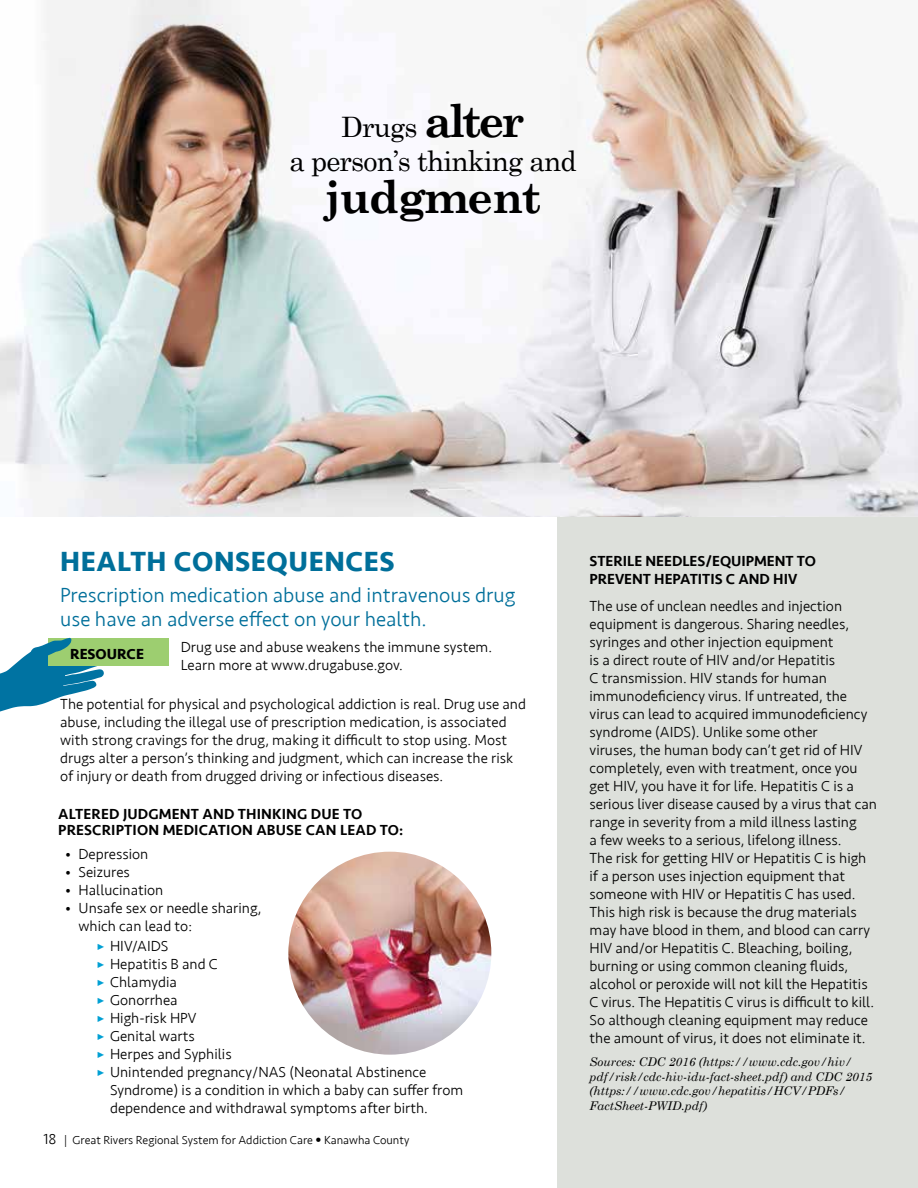
<style>
.page{position:relative;width:918px;height:1188px;background:#fff}
.page>*{position:absolute;margin:0;border:0;box-sizing:border-box;transform-origin:0 0}
.t1{font:700 45.6px "Century Schoolbook";letter-spacing:-.03em;color:#000}
.t2{font:700 28.5px "Seravek";letter-spacing:.02em;color:#006f9a}
.t3{font:28.2px/33.9px "Century Schoolbook";letter-spacing:-.03em;color:#000;text-align:center}
.t4{font:300 21px/24px "Seravek";color:#006f9a}
.t5{font:300 15px/18px "Seravek";color:#000}
.t6{font:500 15px/16.5px "Seravek";letter-spacing:.01em;color:#000}
.t7{font:700 15px "Seravek";color:#000}
.t8{font:italic 12px/14.4px "Century Schoolbook";color:#000}
.t9{font:300 12px "Seravek";color:#000}
.s1{font-weight:700;font-size:45.6px}
.s2{font-family:"Franklin Gothic";font-weight:400;font-size:9px;color:#00a0d4}
.s3{font-size:15px}
.s4{font-family:"Avenir";font-weight:400}
</style>
<div class="page">
<div style="left:557px;top:0;width:361px;height:1188px;background:#dde0db"></div>
<img style="left:0;top:0;width:918px;height:516px">
<div style="left:48px;top:639px;width:120px;height:27px;background:#9dce70"></div>
<svg style="left:0;top:638px;width:107px;height:74px"></svg>
<img style="left:288px;top:852px;width:203px;height:203px;border-radius:101px">
<h3 class="t3" style="left:289px;top:109px;width:289px">Drugs <span class="s1">alter<br></span>a person’s thinking and</h3>
<h1 class="t1" style="left:325px;top:169px;width:218px">judgment</h1>
<h2 class="t2" style="left:60px;top:539px;width:336px">HEALTH CONSEQUENCES</h2>
<h3 class="t4" style="left:60px;top:583px;width:457px">Prescription medication abuse and intravenous drug use have an adverse effect on your health.</h3>
<p class="t5" style="left:181px;top:638px;width:313px">Drug use and abuse weakens the immune system.<br>Learn more at www.drugabuse.gov.</p>
<p class="t5" style="left:60px;top:695px;width:467px">The potential for physical and psychological addiction is real. Drug use and abuse, including the illegal use of prescription medication, is associated with strong cravings for the drug, making it difficult to stop using. Most drugs alter a person’s thinking and judgment, which can increase the risk of injury or death from drugged driving or infectious diseases.</p>
<p class="t7" style="left:70px;top:642px;width:75px">RESOURCE</p>
<p class="t6" style="left:58px;top:806px;width:347px">ALTERED JUDGMENT AND THINKING DUE TO<br>PRESCRIPTION MEDICATION ABUSE CAN LEAD TO:</p>
<p class="t5" style="left:65px;top:845px;width:85px">• Depression</p>
<p class="t5" style="left:65px;top:863px;width:66px">• Seizures</p>
<p class="t5" style="left:65px;top:881px;width:100px">• Hallucination</p>
<p class="t5" style="left:79px;top:899px;width:184px;text-indent:-14px">• Unsafe sex or needle sharing, which can lead to:</p>
<p class="t5" style="left:97px;top:938px;width:73px"><span class="s2">►</span> HIV/AIDS</p>
<p class="t5" style="left:97px;top:956px;width:123px"><span class="s2">►</span> Hepatitis B and C</p>
<p class="t5" style="left:97px;top:974px;width:82px"><span class="s2">►</span> Chlamydia</p>
<p class="t5" style="left:97px;top:992px;width:83px"><span class="s2">►</span> Gonorrhea</p>
<p class="t5" style="left:97px;top:1010px;width:102px"><span class="s2">►</span> High-risk HPV</p>
<p class="t5" style="left:97px;top:1028px;width:100px"><span class="s2">►</span> Genital warts</p>
<p class="t5" style="left:97px;top:1046px;width:137px"><span class="s2">►</span> Herpes and Syphilis</p>
<p class="t5" style="left:97px;top:1064px;width:331px"><span class="s2">►</span> Unintended pregnancy/NAS (Neonatal Abstinence</p>
<p class="t5" style="left:110px;top:1082px;width:355px">Syndrome) is a condition in which a baby can suffer from</p>
<p class="t5" style="left:110px;top:1100px;width:319px">dependence and withdrawal symptoms after birth.</p>
<p class="t9" style="left:44px;top:1133px;width:367px"><span class="s3">18</span> | Great Rivers Regional System for Addiction Care <span class="s4">•</span> Kanawha County</p>
<p class="t6" style="left:590px;top:552px;width:228px;line-height:18px">STERILE NEEDLES/EQUIPMENT TO<br>PREVENT HEPATITIS C AND HIV</p>
<p class="t5" style="left:590px;top:597px;width:289px">The use of unclean needles and injection equipment is dangerous. Sharing needles, syringes and other injection equipment<br>is a direct route of HIV and/or Hepatitis<br>C transmission. HIV stands for human immunodeficiency virus. If untreated, the virus can lead to acquired immunodeficiency syndrome (AIDS). Unlike some other<br>viruses, the human body can’t get rid of HIV completely, even with treatment, once you get HIV, you have it for life. Hepatitis C is a serious liver disease caused by a virus that can range in severity from a mild illness lasting<br>a few weeks to a serious, lifelong illness.<br>The risk for getting HIV or Hepatitis C is high if a person uses injection equipment that someone with HIV or Hepatitis C has used.<br>This high risk is because the drug materials may have blood in them, and blood can carry HIV and/or Hepatitis C. Bleaching, boiling, burning or using common cleaning fluids, alcohol or peroxide will not kill the Hepatitis C virus. The Hepatitis C virus is difficult to kill.<br>So although cleaning equipment may reduce the amount of virus, it does not eliminate it.</p>
<p class="t8" style="left:590px;top:1055px;width:284px">Sources: CDC 2016 (https://www.cdc.gov/hiv/ pdf/risk/cdc-hiv-idu-fact-sheet.pdf) and CDC 2015 (https://www.cdc.gov/hepatitis/HCV/PDFs/ FactSheet-PWID.pdf)</p>
</div>
